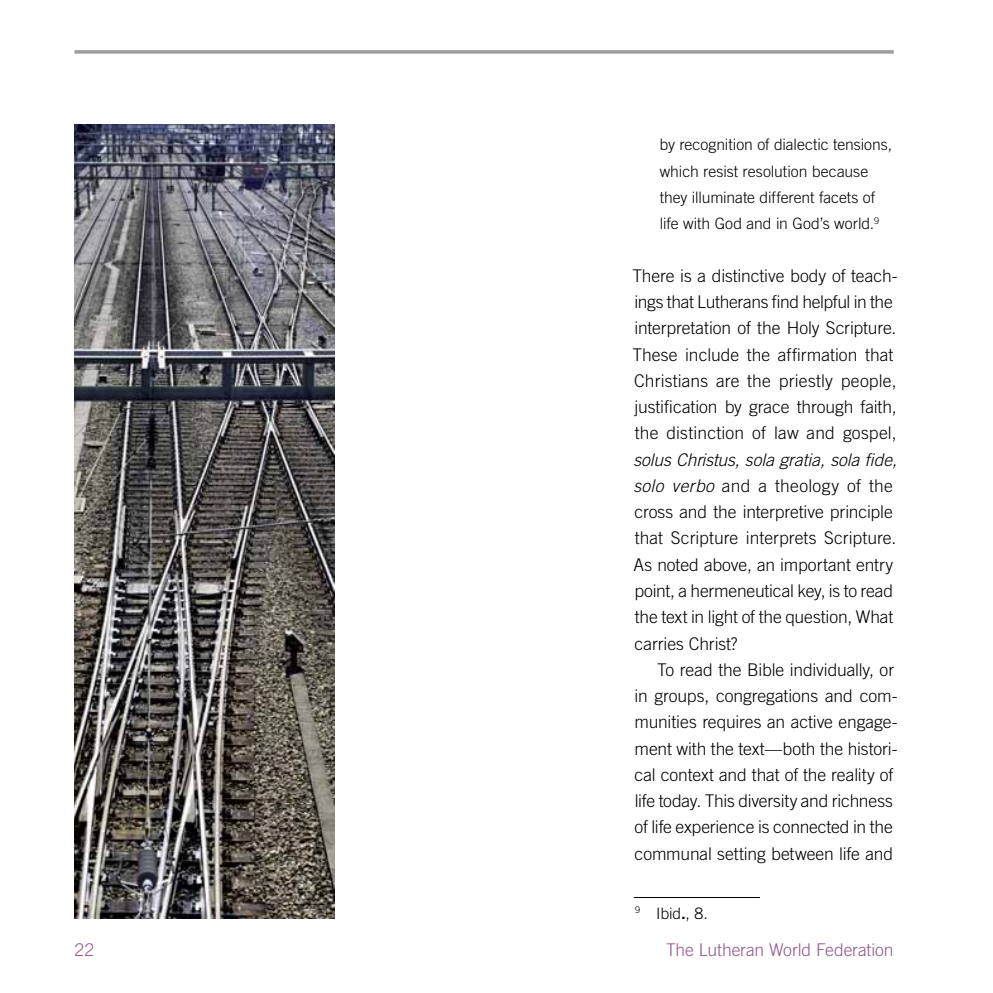
<style>
.page{position:relative;width:993px;height:993px;background:#fff}
.page>*{position:absolute;margin:0;border:0;box-sizing:border-box;transform-origin:0 0}
.t1{font:300 17.5px/26.2px "Trade Gothic LT Std";letter-spacing:-.005em;color:#000}
.t2{font:300 17.5px "Trade Gothic LT Std";letter-spacing:-.005em;color:#93578a}
.t3{font:300 15.75px/26.2px "Trade Gothic LT Std";color:#000}
.s1{font-style:italic}
.s2{font-family:"Trade Gothic LT Std Bd 2";font-weight:400}
</style>
<div class="page">
<svg style="left:74px;top:50px;width:819px;height:4px;background:#a8a8a8"></svg>
<hr style="left:633px;top:896px;width:126px;height:1px;background:#000">
<img style="left:74px;top:124px;width:260px;height:794px">
<p class="t3" style="left:659px;top:131px;width:234px">by recognition of dialectic tensions, which resist resolution because they illuminate different facets of life with God and in God’s world.<sup>9</sup></p>
<p class="t1" style="left:632px;top:262px;width:267px">There is a distinctive body of teach&shy;ings that Lutherans find helpful in the interpretation of the Holy Scripture.<br>These include the affirmation that Christians are the priestly people, justification by grace through faith, the distinction of law and gospel,</p>
<p class="t1" style="left:633px;top:446px;width:265px"><span class="s1">solus Christus, sola gratia, sola fide, solo verbo</span> and a theology of the cross and the interpretive principle that Scripture interprets Scripture.<br>As noted above, an important entry point, a hermeneutical key, is to read the text in light of the question, What carries Christ?</p>
<p class="t1" style="left:634px;top:656px;width:264px;text-indent:23px">To read the Bible individually, or in groups, congregations and com&shy;munities requires an active engage&shy;ment with the text—both the histori&shy;cal context and that of the reality of life today. This diversity and richness of life experience is connected in the communal setting between life and</p>
<p class="t3" style="left:635px;top:899px;width:74px"><sup>9</sup> Ibid<span class="s2">.</span>, 8.</p>
<p class="t2" style="left:74px;top:939px;width:21px">22</p>
<p class="t2" style="left:665px;top:939px;width:229px">The Lutheran World Federation</p>
</div>
